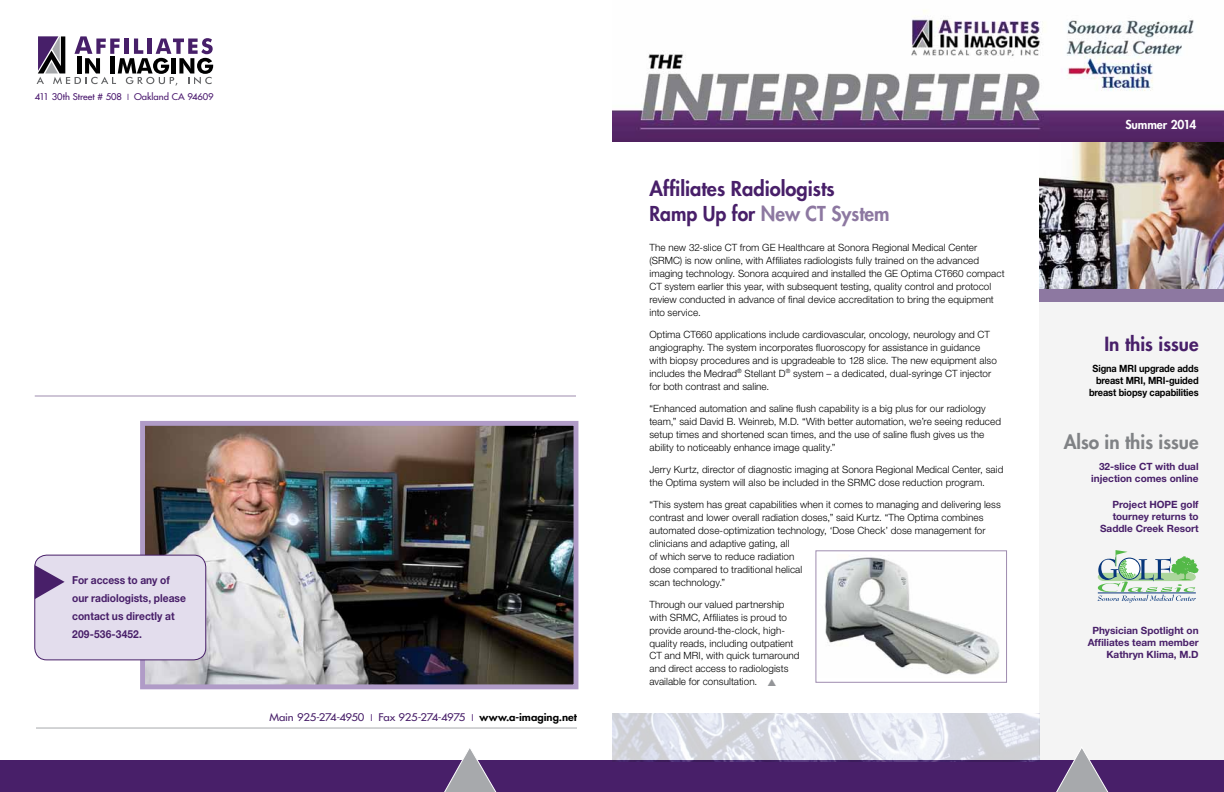
<style>
.page{position:relative;width:1224px;height:792px;background:#fff}
.page>*{position:absolute;margin:0;border:0;box-sizing:border-box;transform-origin:0 0}
.t1{font:800 20px/25px "Futura Std";color:#481f69}
.t2{font:800 19px "Futura Std";color:#808285}
.t3{font:800 19px "Futura Std";color:#481f69}
.t4{font:800 12px "Futura Std";letter-spacing:-.01em;color:#fff}
.t5{font:700 11px/18px "Helvetica Neue LT Std";color:#481f69;scale:.93 1}
.t6{font:500 10.3px "Futura Std";letter-spacing:-.02em;color:#481f69;scale:1.1 1}
.t7{font:300 10px/13px "Helvetica Neue LT Std";letter-spacing:.005em;color:#000}
.t8{font:700 10px/12px "Helvetica Neue LT Std";color:#481f69;text-align:right}
.t9{font:700 10px/12px "Helvetica Neue LT Std";letter-spacing:-.01em;color:#000;text-align:right;scale:.92 1}
.t10{font:500 9px "Futura Std";color:#49176d;scale:1.05 1}
.s1{color:#49176d}
.s2{font-weight:800;color:#000}
.s3{color:#8d78a1}
.s4{color:#939598}
</style>
<div class="page">
<img style="left:1039px;top:142px;width:185px;height:147px">
<div style="left:1039px;top:289px;width:185px;height:503px;background:#f4f4f4"></div>
<div style="left:1039px;top:289px;width:185px;height:13px;background:#8d78a1"></div>
<svg style="left:1098px;top:550px;width:101px;height:52px"></svg>
<img style="left:146px;top:427px;width:426px;height:256px">
<div style="left:140px;top:421px;width:438px;height:268px;border:5px solid #b09bc7"></div>
<div style="left:0;top:761px;width:1224px;height:31px;background:#481f69"></div>
<svg style="left:1050px;top:747px;width:65px;height:45px"></svg>
<img style="left:612px;top:10px;width:612px;height:132px">
<img style="left:612px;top:713px;width:427px;height:49px">
<hr style="left:36px;top:728px;width:541px;height:1px;background:#a7a9ac">
<svg style="left:438px;top:748px;width:65px;height:44px"></svg>
<svg style="left:37px;top:36px;width:176px;height:49px"></svg>
<hr style="left:35px;top:396px;width:541px;height:1px;background:#9e8caf">
<div style="left:35px;top:555px;width:171px;height:105px;background:#e3dded;border-radius:12px"></div>
<div style="left:34px;top:555px;width:172px;height:105px;border:1px solid #481f69;border-radius:12px"></div>
<svg style="left:35px;top:565px;width:30px;height:34px"></svg>
<img style="left:824px;top:557px;width:176px;height:118px">
<div style="left:815px;top:550px;width:192px;height:133px;border:1px solid #9e8caf"></div>
<p class="t10" style="left:35px;top:91px;width:172px">411 30th Street # 508 ❘ Oakland CA 94609</p>
<p class="t5" style="left:72px;top:571px;width:124px">For access to any of our radiologists, please contact us directly at<br>209-536-3452.</p>
<p class="t6" style="left:269px;top:710px;width:281px">Main 925-274-4950 <span class="s1">❘</span> Fax 925-274-4975 <span class="s1">❘</span> <span class="s2">www.a-imaging.net</span></p>
<h1 class="t1" style="left:650px;top:176px;width:242px">Affiliates Radiologists<br>Ramp Up for <span class="s3">New CT System</span></h1>
<p class="t7" style="left:650px;top:240px;width:357px">The new 32-slice CT from GE Healthcare at Sonora Regional Medical Center (SRMC) is now online, with Affiliates radiologists fully trained on the advanced imaging technology. Sonora acquired and installed the GE Optima CT660 compact CT system earlier this year, with subsequent testing, quality control and protocol review conducted in advance of final device accreditation to bring the equipment into service.</p>
<p class="t7" style="left:650px;top:327px;width:349px">Optima CT660 applications include cardiovascular, oncology, neurology and CT angiography. The system incorporates fluoroscopy for assistance in guidance with biopsy procedures and is upgradeable to 128 slice. The new equipment also includes the Medrad<sup>®</sup> Stellant D<sup>®</sup> system – a dedicated, dual-syringe CT injector for both contrast and saline.</p>
<p class="t7" style="left:650px;top:401px;width:353px">“Enhanced automation and saline flush capability is a big plus for our radiology team,” said David B. Weinreb, M.D. “With better automation, we’re seeing reduced setup times and shortened scan times, and the use of saline flush gives us the ability to noticeably enhance image quality.”</p>
<p class="t7" style="left:650px;top:462px;width:355px">Jerry Kurtz, director of diagnostic imaging at Sonora Regional Medical Center, said the Optima system will also be included in the SRMC dose reduction program.</p>
<p class="t7" style="left:650px;top:497px;width:353px">“This system has great capabilities when it comes to managing and delivering less contrast and lower overall radiation doses,” said Kurtz. “The Optima combines automated dose-optimization technology, ‘Dose Check’ dose management for clinicians and adaptive gating, all<br>of which serve to reduce radiation<br>dose compared to traditional helical<br>scan technology.”</p>
<p class="t7" style="left:650px;top:597px;width:152px">Through our valued partnership with SRMC, Affiliates is proud to provide around-the-clock, high&shy;quality reads, including outpatient CT and MRI, with quick turnaround and direct access to radiologists available for consultation. <span class="s4">▲</span></p>
<p class="t4" style="left:1125px;top:117px;width:73px">Summer 2014</p>
<h2 class="t3" style="left:1104px;top:332px;width:96px">In this issue</h2>
<p class="t9" style="left:1089px;top:362px;width:121px">Signa MRI upgrade adds breast MRI, MRI-guided breast biopsy capabilities</p>
<h2 class="t2" style="left:1064px;top:430px;width:136px">Also in this issue</h2>
<p class="t8" style="left:1091px;top:460px;width:109px">32-slice CT with dual injection comes online</p>
<p class="t8" style="left:1100px;top:498px;width:100px">Project HOPE golf tourney returns to<br>Saddle Creek Resort</p>
<p class="t8" style="left:1088px;top:624px;width:112px">Physician Spotlight on<br>Affiliates team member<br>Kathryn Klima, M.D</p>
</div>
